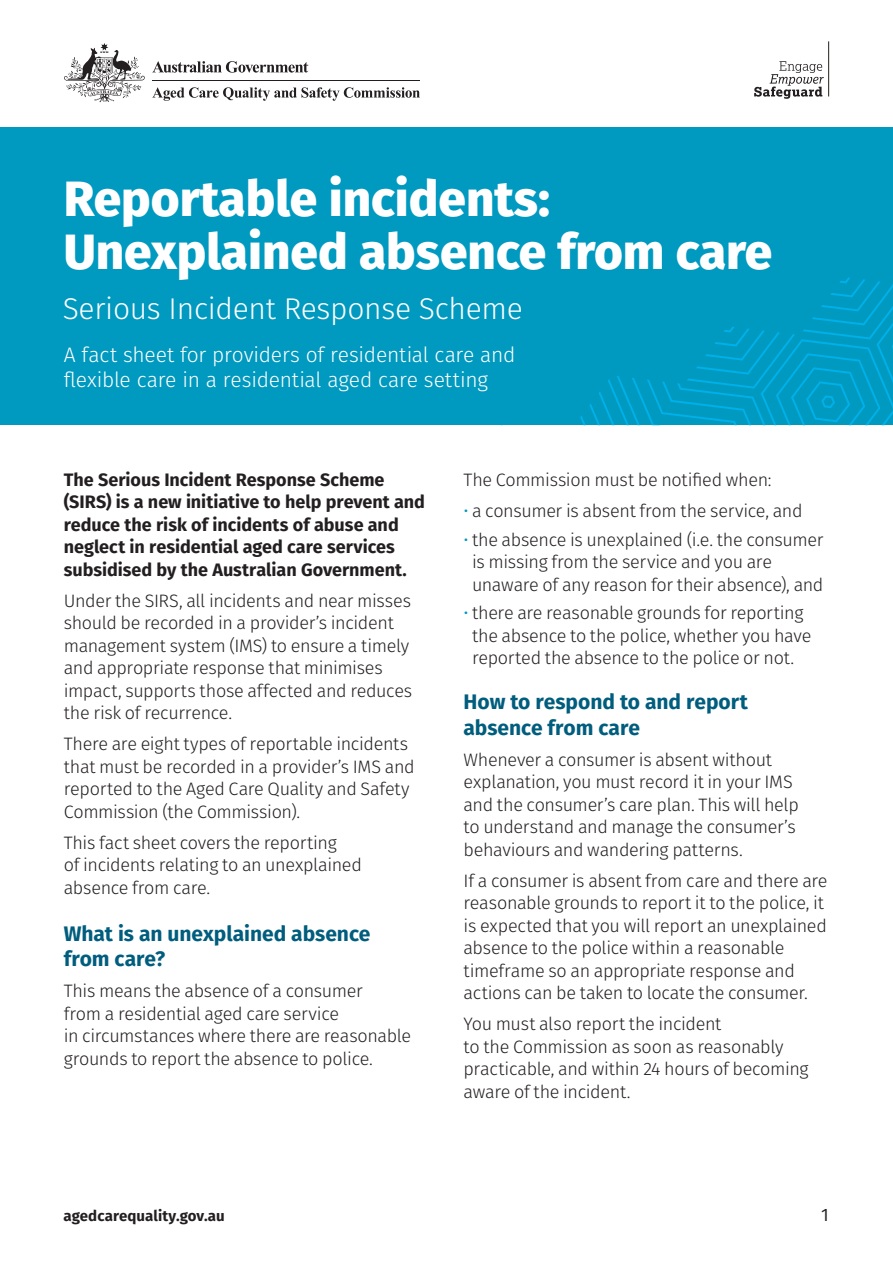
<style>
.page{position:relative;width:893px;height:1263px;background:#fff}
.page>*{position:absolute;margin:0;border:0;box-sizing:border-box;transform-origin:0 0}
.Main_heading{font:800 49.5px "Fira Sans";color:#fff}
.Main_heading-2{font:300 30px "Fira Sans";letter-spacing:-.01em;color:#fff}
.H3{font:300 21px/25.5px "Fira Sans";letter-spacing:-.01em;color:#fff}
.H3-2{font:700 21px/25.5px "Fira Sans";color:#005d7d}
.Body_text{font:300 18px/22.5px "Fira Sans";letter-spacing:-.02em;color:#231f20}
.t1{font:700 18px/22.5px "Fira Sans";color:#231f20}
.t2{font:18px "Fira Sans";color:#231f20}
.t3{font:700 15px "Fira Sans";letter-spacing:.005em;color:#231f20}
.s1{color:#0099bf}
</style>
<div class="page">
<svg style="left:152px;top:87px;width:268px;height:14px"></svg>
<svg style="left:152px;top:61px;width:156px;height:12px"></svg>
<svg style="left:64px;top:43px;width:81px;height:59px"></svg>
<hr style="left:152px;top:80px;width:268px;height:1px;background:#231f20">
<svg style="left:754px;top:61px;width:70px;height:38px"></svg>
<hr style="left:828px;top:41px;width:1px;height:55px;background:#231f20">
<div style="left:0;top:128px;width:893px;height:297px;background:#0099bf"></div>
<svg style="left:580px;top:277px;width:313px;height:148px"></svg>
<p class="Main_heading" style="left:64px;top:156px;width:488px">Reportable incidents:</p>
<p class="Main_heading" style="left:64px;top:209px;width:710px">Unexplained absence from care</p>
<p class="Main_heading-2" style="left:63px;top:288px;width:462px">Serious Incident Response Scheme</p>
<h2 class="H3" style="left:64px;top:342px;width:453px">A fact sheet for providers of residential care and flexible care in a residential aged care setting</h2>
<h4 class="t1" style="left:64px;top:467px;width:363px">The Serious Incident Response Scheme (SIRS) is a new initiative to help prevent and reduce the risk of incidents of abuse and neglect in residential aged care services subsidised by the Australian Government.</h4>
<p class="Body_text" style="left:64px;top:589px;width:350px">Under the SIRS, all incidents and near misses should be recorded in a provider’s incident management system (IMS) to ensure a timely and appropriate response that minimises impact, supports those affected and reduces the risk of recurrence.</p>
<p class="Body_text" style="left:64px;top:733px;width:352px">There are eight types of reportable incidents that must be recorded in a provider’s IMS and reported to the Aged Care Quality and Safety Commission (the Commission).</p>
<p class="Body_text" style="left:64px;top:831px;width:300px">This fact sheet covers the reporting<br>of incidents relating to an unexplained absence from care.</p>
<h2 class="H3-2" style="left:64px;top:919px;width:308px">What is an unexplained absence from care?</h2>
<p class="Body_text" style="left:64px;top:979px;width:349px">This means the absence of a consumer<br>from a residential aged care service<br>in circumstances where there are reasonable grounds to report the absence to police.</p>
<p class="Body_text" style="left:463px;top:468px;width:310px">The Commission must be notified when:</p>
<p class="Body_text" style="left:463px;top:499px;width:341px"><span class="s1">•</span> a consumer is absent from the service, and</p>
<p class="Body_text" style="left:472px;top:528px;width:353px;text-indent:-9px"><span class="s1">•</span> the absence is unexplained (i.e. the consumer is missing from the service and you are unaware of any reason for their absence), and</p>
<p class="Body_text" style="left:463px;top:602px;width:349px;text-align:center"><span class="s1">•</span> there are reasonable grounds for reporting the absence to the police, whether you have reported the absence to the police or not.</p>
<h2 class="H3-2" style="left:463px;top:687px;width:286px">How to respond to and report absence from care</h2>
<p class="Body_text" style="left:463px;top:748px;width:337px">Whenever a consumer is absent without explanation, you must record it in your IMS and the consumer’s care plan. This will help to understand and manage the consumer’s behaviours and wandering patterns.</p>
<p class="Body_text" style="left:463px;top:869px;width:366px">If a consumer is absent from care and there are reasonable grounds to report it to the police, it is expected that you will report an unexplained absence to the police within a reasonable timeframe so an appropriate response and actions can be taken to locate the consumer.</p>
<p class="Body_text" style="left:463px;top:1012px;width:347px">You must also report the incident<br>to the Commission as soon as reasonably practicable, and within 24 hours of becoming aware of the incident.</p>
<p class="t3" style="left:63px;top:1203px;width:163px">agedcarequality.gov.au</p>
<p class="t2" style="left:821px;top:1201px;width:9px">1</p>
</div>
